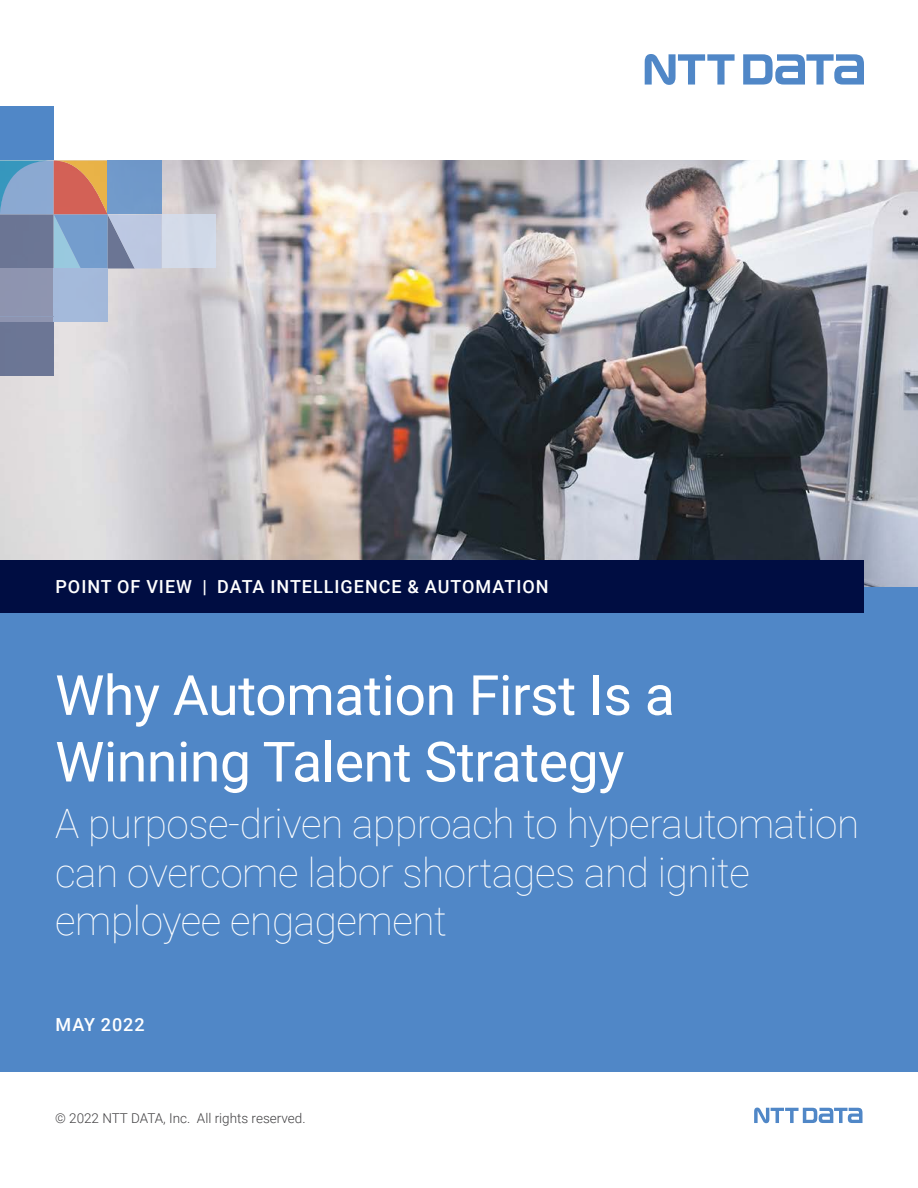
<style>
.page{position:relative;width:918px;height:1188px;background:#fff}
.page>*{position:absolute;margin:0;border:0;box-sizing:border-box;transform-origin:0 0}
.Document_Title{font:55.5px/66.6px "Roboto";letter-spacing:-.01em;color:#fff}
.Document_Subtitle{font:100 40.5px/48.6px "Roboto";letter-spacing:-.01em;color:#fff}
.Industry___Practice{font:500 18px "Roboto";letter-spacing:.055em;color:#fff}
.t1{font:300 13.5px "Roboto";color:#414042}
</style>
<div class="page">
<svg style="left:743px;top:54px;width:121px;height:31px"></svg>
<svg style="left:645px;top:54px;width:90px;height:31px"></svg>
<svg style="left:754px;top:1108px;width:109px;height:15px"></svg>
<img style="left:0;top:160px;width:918px;height:427px">
<div style="left:0;top:587px;width:918px;height:484px;background:#5087c7"></div>
<div style="left:0;top:268px;width:54px;height:54px;background:#8e95b0"></div>
<div style="left:54px;top:268px;width:54px;height:54px;background:#a4badb"></div>
<div style="left:162px;top:214px;width:54px;height:54px;background:#d3dae8"></div>
<div style="left:0;top:322px;width:54px;height:54px;background:#6c7695"></div>
<svg style="left:0;top:161px;width:162px;height:108px;background:#8e97af"></svg>
<div style="left:0;top:106px;width:54px;height:54px;background:#5087c7"></div>
<div style="left:0;top:560px;width:864px;height:53px;background:#000d42"></div>
<p class="Industry___Practice" style="left:55px;top:574px;width:495px">POINT OF VIEW | DATA INTELLIGENCE &amp; AUTOMATION</p>
<p class="Document_Title" style="left:55px;top:660px;width:621px">Why Automation First Is a<br>Winning Talent Strategy</p>
<p class="Document_Subtitle" style="left:55px;top:798px;width:806px">A purpose-driven approach to hyperautomation can overcome labor shortages and ignite employee engagement</p>
<p class="Industry___Practice" style="left:55px;top:1012px;width:91px">MAY 2022</p>
<p class="t1" style="left:55px;top:1109px;width:252px">© 2022 NTT DATA, Inc. All rights reserved.</p>
</div>
